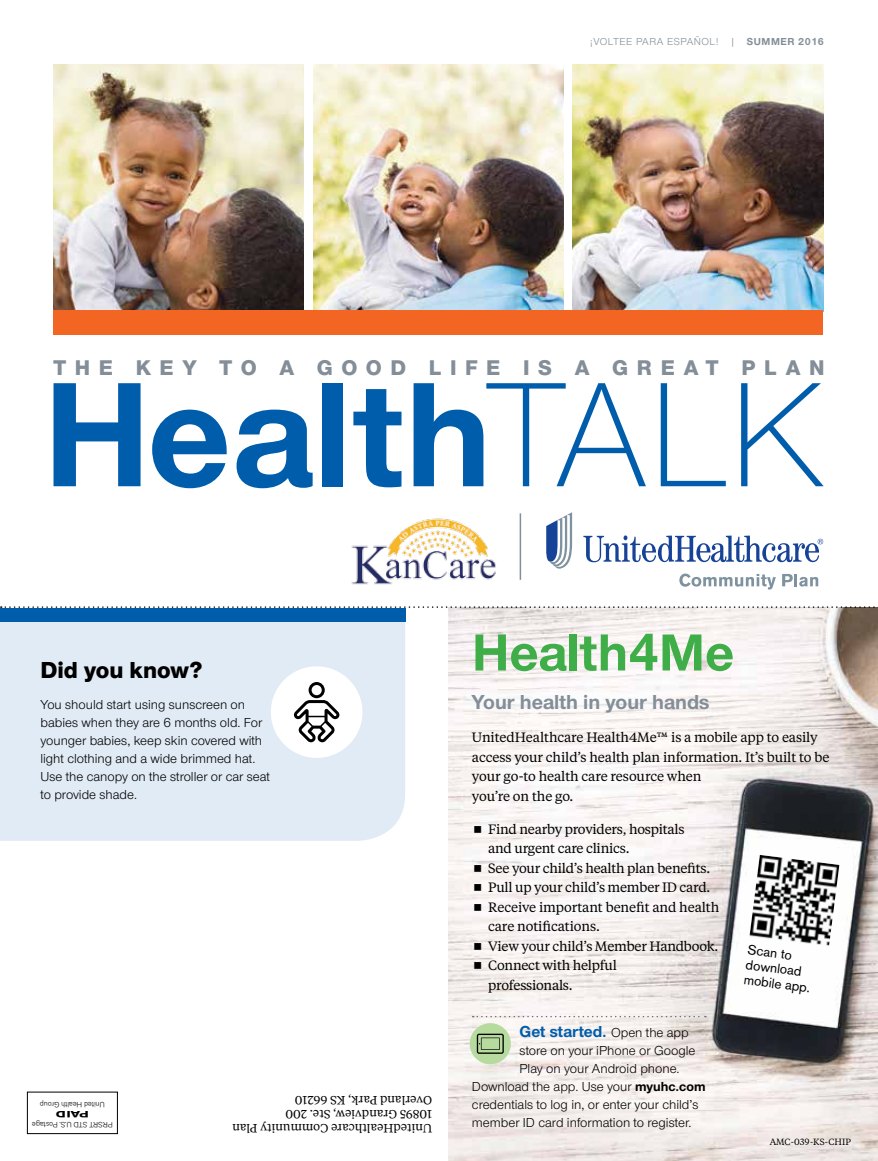
<style>
.page{position:relative;width:878px;height:1161px;background:#fff}
.page>*{position:absolute;margin:0;border:0;box-sizing:border-box;transform-origin:0 0}
.t1{font:700 154.5px "UHC Sans";color:#005dac}
.t2{font:700 54px "UHC Sans";color:#3fae49}
.t3{font:800 24px "UHC Sans";color:#000}
.t4{font:800 22.05px "UHC Sans";letter-spacing:.39em;color:#838e98}
.t5{font:700 21px "UHC Sans";color:#838e98}
.t6{font:700 16.5px "UHC Sans";color:#005dac}
.t7{font:13.5px/19.5px "UHC Serif Text";letter-spacing:-.01em;color:#000}
.t8{font:13.5px/18px "UHC Sans";color:#000}
.t9{font:13.5px/15px "Akzidenz Grotesk BE";color:#000}
.t10{font:12px/14.2px "UHC Serif Text";color:#000}
.t11{font:10.5px "UHC Sans";letter-spacing:.05em;color:#838e98}
.t12{font:9px "UHC Serif Text";color:#000}
.t13{font:700 9px "Akzidenz Grotesk BE";color:#000;scale:1.5 1}
.t14{font:300 7.5px "Akzidenz Grotesk BE";color:#000}
.s1{font-weight:700}
.s2{font-weight:300}
.s3{font-weight:400;font-size:13.5px;color:#000}
</style>
<div class="page">
<img style="left:448px;top:608px;width:430px;height:553px">
<img style="left:749px;top:855px;width:90px;height:92px">
<div style="left:0;top:621px;width:405px;height:220px;background:#e1ebf5"></div>
<div style="left:0;top:608px;width:405px;height:13px;background:#005dac"></div>
<svg style="left:472px;top:1016px;width:233px;height:1px"></svg>
<div style="left:469px;top:1023px;width:42px;height:41px;background:#b7db9f;border-radius:50%"></div>
<svg style="left:477px;top:1034px;width:27px;height:20px"></svg>
<img style="left:351px;top:518px;width:145px;height:67px">
<div style="left:271px;top:666px;width:91px;height:92px;background:#fff;border-radius:50%"></div>
<svg style="left:294px;top:682px;width:45px;height:60px"></svg>
<div style="left:27px;top:1092px;width:91px;height:42px;border:1px solid #000"></div>
<svg style="left:1px;top:606px;width:877px;height:2px"></svg>
<svg style="left:583px;top:535px;width:240px;height:27px"></svg>
<svg style="left:546px;top:512px;width:26px;height:57px"></svg>
<svg style="left:679px;top:574px;width:96px;height:15px"></svg>
<svg style="left:782px;top:574px;width:36px;height:13px"></svg>
<img style="left:53px;top:64px;width:250px;height:247px">
<img style="left:313px;top:64px;width:250px;height:247px">
<img style="left:573px;top:64px;width:250px;height:247px">
<div style="left:53px;top:311px;width:770px;height:24px;background:#f26522"></div>
<hr style="left:519px;top:513px;width:2px;height:67px;background:#838e98">
<svg style="left:474px;top:826px;width:7px;height:7px"></svg>
<svg style="left:474px;top:865px;width:7px;height:7px"></svg>
<svg style="left:474px;top:884px;width:7px;height:7px"></svg>
<svg style="left:474px;top:904px;width:7px;height:7px"></svg>
<svg style="left:474px;top:943px;width:7px;height:7px"></svg>
<svg style="left:474px;top:962px;width:7px;height:7px"></svg>
<p class="t11" style="left:590px;top:35px;width:235px">¡VOLTEE PARA ESPAÑOL! | <span class="s1">SUMMER 2016</span></p>
<h3 class="t4" style="left:53px;top:352px;width:772px">THE KEY TO A GOOD LIFE IS A GREAT PLAN</h3>
<h1 class="t1" style="left:43px;top:331px;width:781px">Health<span class="s2">TALK</span></h1>
<h3 class="t3" style="left:40px;top:653px;width:163px">Did you know?</h3>
<p class="t8" style="left:40px;top:695px;width:231px">You should start using sunscreen on babies when they are 6 months old. For younger babies, keep skin covered with light clothing and a wide brimmed hat.<br>Use the canopy on the stroller or car seat to provide shade.</p>
<p class="t14" style="left:105px;top:1109px;width:66px;rotate:-180deg">United Health Group</p>
<p class="t13" style="left:89px;top:1119px;width:23px;rotate:-180deg">PAID</p>
<p class="t14" style="left:113px;top:1128px;width:82px;rotate:-180deg">PRSRT STD U.S. Postage</p>
<p class="t10" style="left:432px;top:1136px;width:201px;rotate:-180deg">UnitedHealthcare Community Plan<br>10895 Grandview, Ste. 200<br>Overland Park, KS 66210</p>
<h2 class="t2" style="left:472px;top:616px;width:264px">Health4Me</h2>
<h3 class="t5" style="left:472px;top:688px;width:239px">Your health in your hands</h3>
<p class="t7" style="left:472px;top:727px;width:359px">UnitedHealthcare Health4Me™ is a mobile app to easily access your child’s health plan information. It’s built to be your go-to health care resource when<br>you’re on the go.</p>
<p class="t7" style="left:488px;top:819px;width:233px">Find nearby providers, hospitals<br>and urgent care clinics.<br>See your child’s health plan benefits.<br>Pull up your child’s member ID card.<br>Receive important benefit and health care notifications.<br>View your child’s Member Handbook.<br>Connect with helpful<br>professionals.</p>
<p class="t9" style="left:748px;top:942px;width:68px;rotate:7deg">Scan to download mobile app.</p>
<p class="t6" style="left:519px;top:1020px;width:171px">Get started. <span class="s3">Open the app</span></p>
<p class="t8" style="left:519px;top:1041px;width:177px">store on your iPhone or Google</p>
<p class="t8" style="left:519px;top:1059px;width:161px">Play on your Android phone.</p>
<p class="t8" style="left:472px;top:1077px;width:235px">Download the app. Use your <span class="s1">myuhc.com</span></p>
<p class="t8" style="left:472px;top:1095px;width:228px">credentials to log in, or enter your child’s</p>
<p class="t8" style="left:472px;top:1113px;width:221px">member ID card information to register.</p>
<p class="t12" style="left:769px;top:1135px;width:83px">AMC-039-KS-CHIP</p>
</div>
